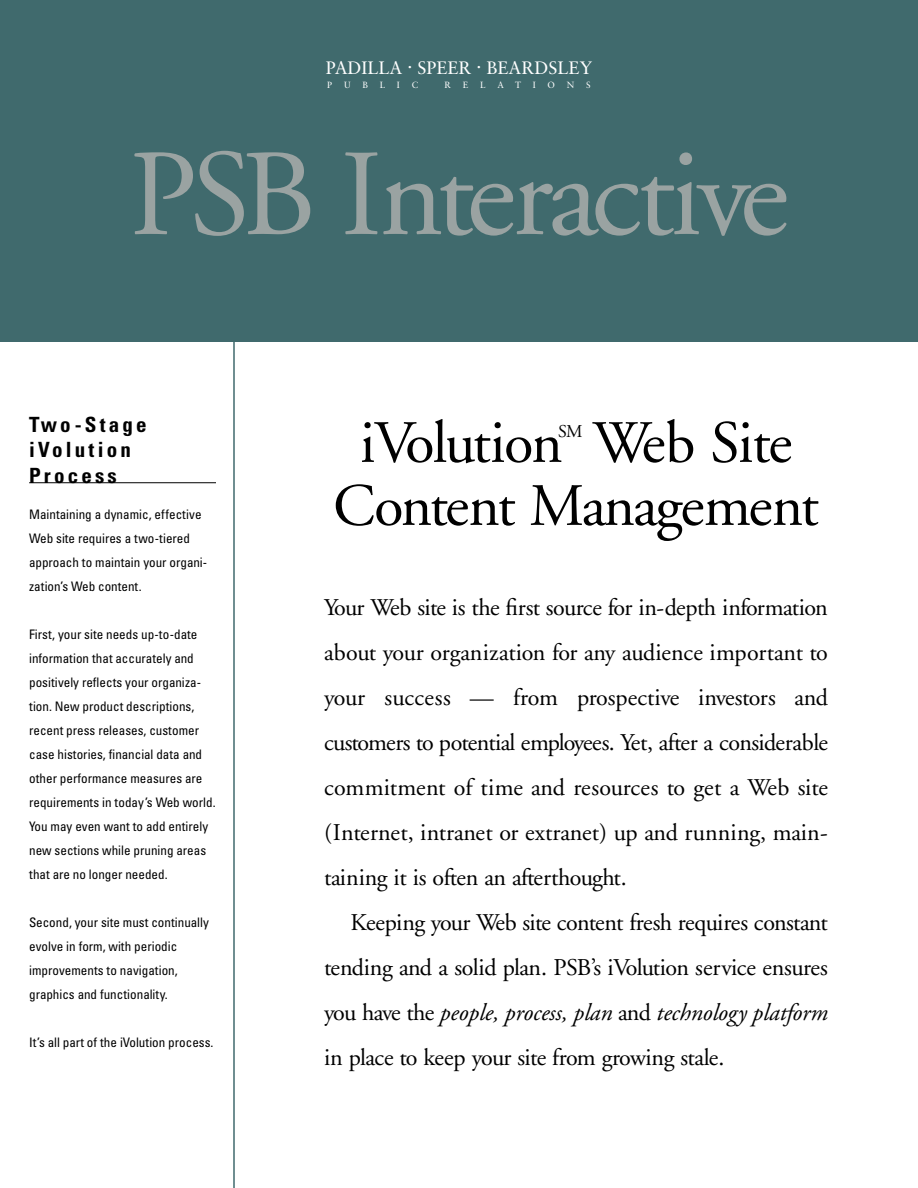
<style>
.page{position:relative;width:918px;height:1188px;background:#fff}
.page>*{position:absolute;margin:0;border:0;box-sizing:border-box;transform-origin:0 0}
.t1{font:123px "Adobe Garamond";letter-spacing:-.05em;color:#9aa3a2}
.t2{font:60px/63px "Adobe Garamond";letter-spacing:-.035em;color:#000;text-align:center}
.t3{font:24px/45px "Adobe Garamond";letter-spacing:-.02em;color:#000;text-align:justify}
.t4{font:700 condensed 21px/25.2px "Univers";letter-spacing:.15em;color:#000}
.t5{font:18px "Sabon";color:#fff}
.t6{font:18px "Adobe Garamond";color:#000}
.t7{font:condensed 13.2px/24px "Univers";color:#000}
.t8{font:9px "Sabon";color:#fff}
.s1{font-style:italic}
</style>
<div class="page">
<hr style="left:233px;top:324px;width:2px;height:864px;background:#406a6d">
<div style="left:0;top:0;width:918px;height:342px;background:#406a6d"></div>
<hr style="left:29px;top:482px;width:187px;height:1px;background:#000">
<h3 class="t5" style="left:326px;top:60px;width:268px">PADILLA . SPEER . BEARDSLEY</h3>
<p class="t8" style="left:327px;top:82px;width:7px">P</p>
<p class="t8" style="left:344px;top:82px;width:8px">U</p>
<p class="t8" style="left:362px;top:82px;width:7px">B</p>
<p class="t8" style="left:380px;top:82px;width:7px">L</p>
<p class="t8" style="left:397px;top:82px;width:4px">I</p>
<p class="t8" style="left:412px;top:82px;width:8px">C</p>
<p class="t8" style="left:444px;top:82px;width:8px">R</p>
<p class="t8" style="left:463px;top:82px;width:7px">E</p>
<p class="t8" style="left:480px;top:82px;width:7px">L</p>
<p class="t8" style="left:497px;top:82px;width:25px">A T</p>
<p class="t8" style="left:533px;top:82px;width:4px">I</p>
<p class="t8" style="left:548px;top:82px;width:9px">O</p>
<p class="t8" style="left:567px;top:82px;width:9px">N</p>
<p class="t8" style="left:586px;top:82px;width:6px">S</p>
<h1 class="t1" style="left:129px;top:145px;width:661px">PSB Interactive</h1>
<h3 class="t4" style="left:29px;top:414px;width:119px">Two-Stage iVolution<br>Process</h3>
<p class="t7" style="left:29px;top:503px;width:180px">Maintaining a dynamic, effective<br>Web site requires a two-tiered approach to maintain your organi&shy;zation’s Web content.</p>
<p class="t7" style="left:29px;top:623px;width:188px">First, your site needs up-to-date information that accurately and positively reflects your organiza&shy;tion. New product descriptions, recent press releases, customer case histories, financial data and other performance measures are requirements in today’s Web world.<br>You may even want to add entirely new sections while pruning areas that are no longer needed.</p>
<p class="t7" style="left:29px;top:911px;width:181px">Second, your site must continually evolve in form, with periodic improvements to navigation, graphics and functionality.</p>
<p class="t7" style="left:29px;top:1031px;width:186px">It’s all part of the iVolution process.</p>
<h2 class="t2" style="left:333px;top:417px;width:487px">iVolution Web Site<br>Content Management</h2>
<h3 class="t6" style="left:558px;top:424px;width:26px">SM</h3>
<p class="t3" style="left:324px;top:587px;width:506px">Your Web site is the first source for in-depth information about your organization for any audience important to your success — from prospective investors and customers to potential employees. Yet, after a considerable commitment of time and resources to get a Web site (Internet, intranet or extranet) up and running, main&shy;taining it is often an afterthought.</p>
<h3 class="t3" style="left:324px;top:902px;width:506px;text-indent:26px">Keeping your Web site content fresh requires constant tending and a solid plan. PSB’s iVolution service ensures you have the <span class="s1">people, process, plan</span> and <span class="s1">technology platform </span>in place to keep your site from growing stale.</h3>
</div>
